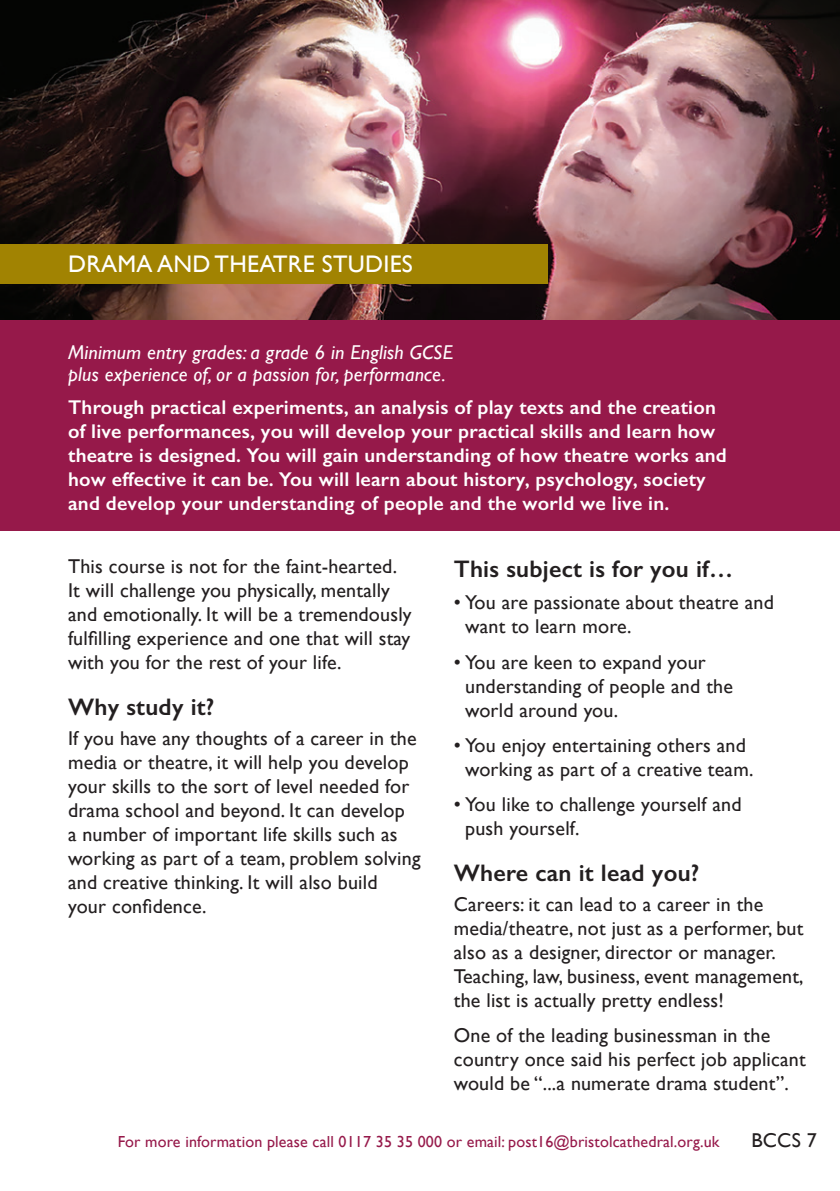
<style>
.page{position:relative;width:840px;height:1191px;background:#fff}
.page>*{position:absolute;margin:0;border:0;box-sizing:border-box;transform-origin:0 0}
.t1{font:600 24px "Gill Sans";letter-spacing:.01em;color:#231f20}
.t2{font:24px "Gill Sans";letter-spacing:.01em;color:#fff}
.t3{font:20px/24px "Gill Sans";letter-spacing:.01em;color:#231f20}
.t4{font:600 20px/24px "Gill Sans";letter-spacing:.01em;color:#fff}
.t5{font:italic 20px/22px "Gill Sans";letter-spacing:.01em;color:#fff}
.t6{font:16px "Gill Sans";letter-spacing:.01em;color:#96194a}
</style>
<div class="page">
<img style="left:0;top:0;width:839px;height:320px">
<div style="left:0;top:320px;width:839px;height:211px;background:#96194a"></div>
<div style="left:0;top:244px;width:546px;height:39px;background:#a18302"></div>
<p class="t2" style="left:68px;top:250px;width:346px">DRAMA AND THEATRE STUDIES</p>
<p class="t5" style="left:68px;top:341px;width:386px">Minimum entry grades: a grade 6 in English GCSE plus experience of, or a passion for, performance.</p>
<p class="t4" style="left:68px;top:395px;width:660px">Through practical experiments, an analysis of play texts and the creation of live performances, you will develop your practical skills and learn how theatre is designed. You will gain understanding of how theatre works and how effective it can be. You will learn about history, psychology, society and develop your understanding of people and the world we live in.</p>
<p class="t3" style="left:68px;top:554px;width:345px">This course is not for the faint-hearted.<br>It will challenge you physically, mentally and emotionally. It will be a tremendously fulfilling experience and one that will stay with you for the rest of your life.</p>
<p class="t1" style="left:68px;top:692px;width:148px">Why study it?</p>
<p class="t3" style="left:68px;top:725px;width:354px">If you have any thoughts of a career in the media or theatre, it will help you develop your skills to the sort of level needed for drama school and beyond. It can develop<br>a number of important life skills such as working as part of a team, problem solving and creative thinking. It will also build<br>your confidence.</p>
<p class="t1" style="left:453px;top:554px;width:280px">This subject is for you if…</p>
<p class="t3" style="left:465px;top:590px;width:310px;text-indent:-11px">• You are passionate about theatre and want to learn more.</p>
<p class="t3" style="left:465px;top:649px;width:269px;text-indent:-11px">• You are keen to expand your understanding of people and the world around you.</p>
<p class="t3" style="left:453px;top:733px;width:301px;text-align:center">• You enjoy entertaining others and working as part of a creative team.</p>
<p class="t3" style="left:465px;top:792px;width:278px;text-indent:-11px">• You like to challenge yourself and push yourself.</p>
<p class="t1" style="left:453px;top:858px;width:247px">Where can it lead you?</p>
<p class="t3" style="left:453px;top:891px;width:351px">Careers: it can lead to a career in the media/theatre, not just as a performer, but also as a designer, director or manager.<br>Teaching, law, business, event management, the list is actually pretty endless!</p>
<p class="t3" style="left:453px;top:1023px;width:353px">One of the leading businessman in the country once said his perfect job applicant would be “...a numerate drama student”.</p>
<p class="t6" style="left:118px;top:1132px;width:603px">For more information please call 0117 35 35 000 or email: post16@bristolcathedral.org.uk</p>
<p class="t3" style="left:751px;top:1128px;width:67px">BCCS 7</p>
</div>
